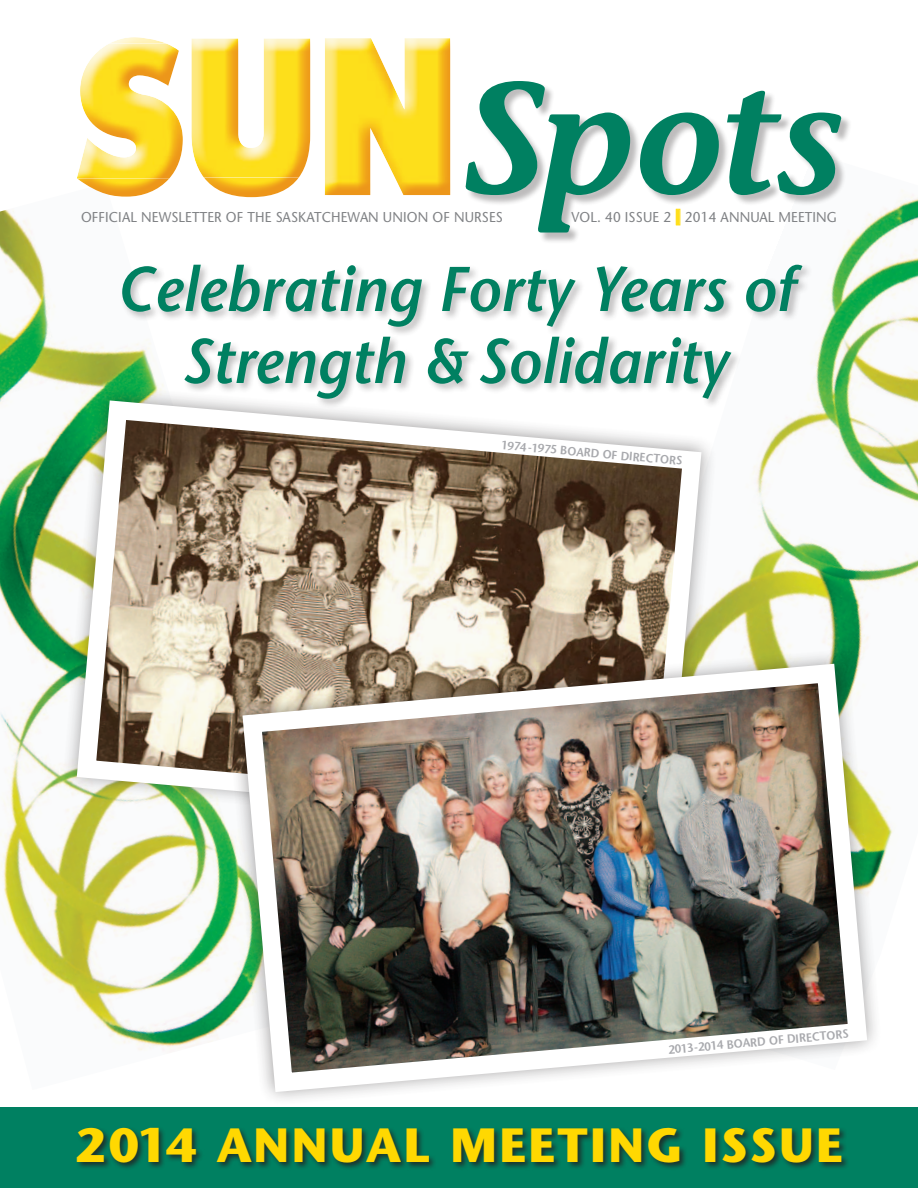
<style>
.page{position:relative;width:918px;height:1188px;background:#fff}
.page>*{position:absolute;margin:0;border:0;box-sizing:border-box;transform-origin:0 0}
.t1{font:italic 600 63px/72px "Stone Sans";color:#008061;text-align:center;scale:.95 1}
.head{font:700 48px "Stone Sans";letter-spacing:.05em;color:#ffd801}
.t2{font:14.25px "Stone Sans";letter-spacing:.01em;color:#808285;scale:.95 1}
.t3{font:600 12px "Stone Sans";color:#a8a9ad;scale:.95 1}
.s1{font-weight:700;font-size:22.5px;color:#ffdf1b}
</style>
<div class="page">
<img style="left:720px;top:190px;width:198px;height:690px">
<img style="left:0;top:197px;width:256px;height:854px">
<div style="left:0;top:1107px;width:918px;height:81px;background:#008061"></div>
<img style="left:59px;top:382px;width:661px;height:465px">
<svg style="left:67px;top:391px;width:644px;height:448px"></svg>
<div style="left:120px;top:263px;width:693px;height:146px;background:#231f20;opacity:.3"></div>
<svg style="left:224px;top:646px;width:661px;height:405px"></svg>
<img style="left:233px;top:654px;width:644px;height:445px">
<div style="left:76px;top:1126px;width:774px;height:44px;background:#231f20;opacity:.8"></div>
<div style="left:467px;top:82px;width:385px;height:161px;background:#231f20;opacity:.3"></div>
<svg style="left:465px;top:81px;width:377px;height:152px"></svg>
<div style="left:75px;top:35px;width:376px;height:162px;background:#ec941a;opacity:.8"></div>
<div style="left:676px;top:209px;width:4px;height:16px;border:1px solid #ffdf1b"></div>
<p class="t2" style="left:81px;top:208px;width:446px">OFFICIAL NEWSLETTER OF THE SASKATCHEWAN UNION OF NURSES</p>
<p class="t2" style="left:571px;top:208px;width:281px">VOL. 40 ISSUE 2 <span class="s1">I</span> 2014 ANNUAL MEETING</p>
<p class="t1" style="left:116px;top:252px;width:714px">Celebrating Forty Years of<br>Strength &amp; Solidarity</p>
<p class="t3" style="left:502px;top:437px;width:193px;rotate:5deg">1974 -1975 BOARD OF DIRECTORS</p>
<p class="t3" style="left:668px;top:1042px;width:192px;rotate:-5deg">2013-2014 BOARD OF DIRECTORS</p>
<p class="head" style="left:75px;top:1115px;width:769px">2014 ANNUAL MEETING ISSUE</p>
</div>
